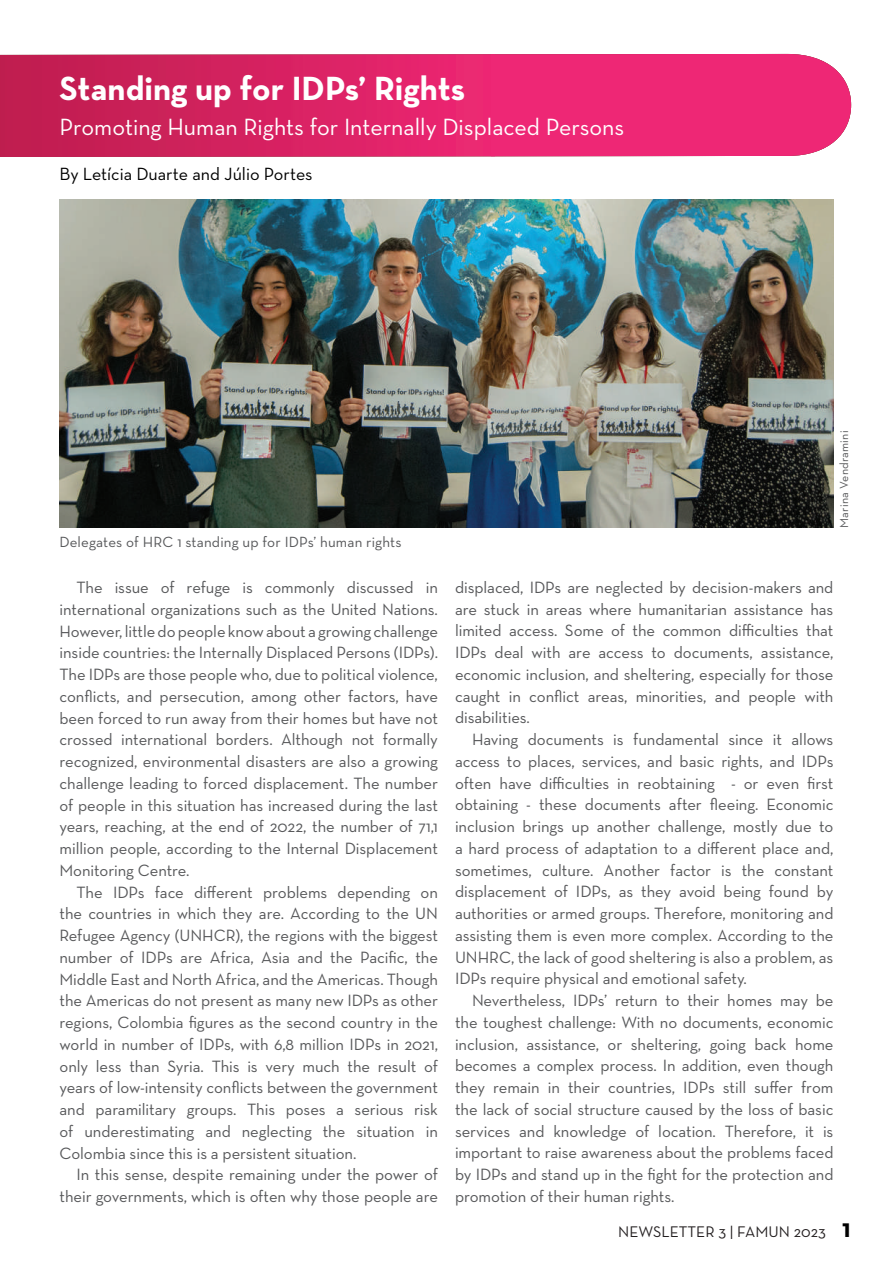
<style>
.page{position:relative;width:893px;height:1263px;background:#fff}
.page>*{position:absolute;margin:0;border:0;box-sizing:border-box;transform-origin:0 0}
.t1{font:700 34.2px "Neutra Text";color:#fff}
.t2{font:23.85px "Neutra Text";color:#fff}
.t3{font:18px "Neutra Text";color:#000}
.t4{font:16.65px/21.8px "Neutra Text";letter-spacing:-.005em;color:#57585a;text-align:justify}
.t5{font:15.6px "Neutra Text";color:#231f20}
.t6{font:15px "Neutra Text";letter-spacing:.01em;color:#57585a}
.t7{font:12px "Neutra Text";letter-spacing:.02em;color:#57585a}
.s1{font-weight:700;font-size:26.1px;color:#000}
</style>
<div class="page">
<svg style="left:0;top:54px;width:851px;height:103px;background:#df286b"></svg>
<img style="left:60px;top:200px;width:773px;height:328px">
<h1 class="t1" style="left:60px;top:67px;width:407px">Standing up for IDPs’ Rights</h1>
<h2 class="t2" style="left:60px;top:112px;width:566px">Promoting Human Rights for Internally Displaced Persons</h2>
<p class="t3" style="left:60px;top:163px;width:255px">By Letícia Duarte and Júlio Portes</p>
<p class="t6" style="left:60px;top:533px;width:344px">Delegates of HRC 1 standing up for IDPs’ human rights</p>
<p class="t7" style="left:837px;top:528px;width:99px;rotate:-90deg">Marina Vendramini</p>
<p class="t4" style="left:60px;top:576px;width:380px;text-indent:17px">The issue of refuge is commonly discussed in international organizations such as the United Nations.<br>However, little do people know about a growing challenge inside countries: the Internally Displaced Persons (IDPs).<br>The IDPs are those people who, due to political violence, conflicts, and persecution, among other factors, have been forced to run away from their homes but have not crossed international borders. Although not formally recognized, environmental disasters are also a growing challenge leading to forced displacement. The number of people in this situation has increased during the last years, reaching, at the end of 2022, the number of 71,1 million people, according to the Internal Displacement Monitoring Centre.</p>
<p class="t4" style="left:60px;top:881px;width:380px;text-indent:17px">The IDPs face different problems depending on the countries in which they are. According to the UN Refugee Agency (UNHCR), the regions with the biggest number of IDPs are Africa, Asia and the Pacific, the Middle East and North Africa, and the Americas. Though the Americas do not present as many new IDPs as other regions, Colombia figures as the second country in the world in number of IDPs, with 6,8 million IDPs in 2021, only less than Syria. This is very much the result of years of low-intensity conflicts between the government and paramilitary groups. This poses a serious risk of underestimating and neglecting the situation in Colombia since this is a persistent situation.</p>
<p class="t4" style="left:60px;top:1163px;width:380px;text-align:right">In this sense, despite remaining under the power of their governments, which is often why those people are</p>
<p class="t4" style="left:455px;top:576px;width:380px">displaced, IDPs are neglected by decision-makers and are stuck in areas where humanitarian assistance has limited access. Some of the common difficulties that IDPs deal with are access to documents, assistance, economic inclusion, and sheltering, especially for those caught in conflict areas, minorities, and people with disabilities.</p>
<p class="t4" style="left:455px;top:728px;width:380px;text-indent:17px">Having documents is fundamental since it allows access to places, services, and basic rights, and IDPs often have difficulties in reobtaining - or even first obtaining - these documents after fleeing. Economic inclusion brings up another challenge, mostly due to a hard process of adaptation to a different place and, sometimes, culture. Another factor is the constant displacement of IDPs, as they avoid being found by authorities or armed groups. Therefore, monitoring and assisting them is even more complex. According to the UNHRC, the lack of good sheltering is also a problem, as IDPs require physical and emotional safety.</p>
<p class="t4" style="left:455px;top:989px;width:380px;text-indent:17px">Nevertheless, IDPs’ return to their homes may be the toughest challenge: With no documents, economic inclusion, assistance, or sheltering, going back home becomes a complex process. In addition, even though they remain in their countries, IDPs still suffer from the lack of social structure caused by the loss of basic services and knowledge of location. Therefore, it is important to raise awareness about the problems faced by IDPs and stand up in the fight for the protection and promotion of their human rights.</p>
<p class="t5" style="left:618px;top:1222px;width:234px">NEWSLETTER 3 | FAMUN 2023 <span class="s1">1</span></p>
</div>
